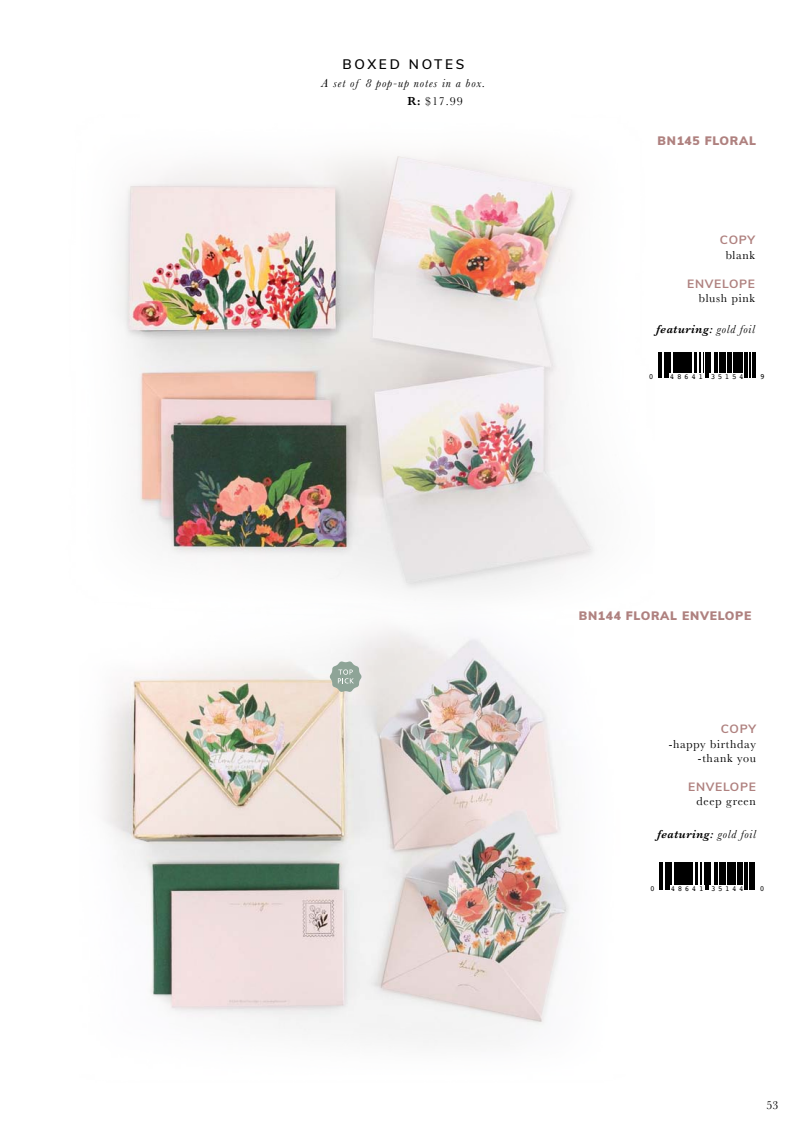
<style>
.page{position:relative;width:810px;height:1134px;background:#fff}
.page>*{position:absolute;margin:0;border:0;box-sizing:border-box;transform-origin:0 0}
.t1{font:600 13.5px "Muli";letter-spacing:.2em;color:#000}
.t2{font:12px/14.4px "Baskerville";letter-spacing:.06em;color:#000;text-align:right}
.t3{font:italic 600 12px "Baskerville";letter-spacing:.04em;color:#000}
.t4{font:italic 12px/18px "Baskerville";letter-spacing:.075em;color:#000}
.t5{font:900 12px "Muli";letter-spacing:.06em;color:#af817f}
.t6{font:700 12px "Muli";letter-spacing:.06em;color:#af817f}
.t7{font:7.95px "Frutiger";color:#000}
.t8{font:7.8px "Frutiger";color:#000}
.t9{font:7.65px "Frutiger";letter-spacing:.335em;color:#000}
.t10{font:7.5px "Frutiger";letter-spacing:.335em;color:#000}
.s1{font-weight:600;font-style:normal}
.s2{font-style:normal}
.s3{font-weight:400}
</style>
<div class="page">
<img style="left:117px;top:156px;width:478px;height:435px">
<svg style="left:659px;top:862px;width:3px;height:27px"></svg>
<hr style="left:665px;top:862px;width:2px;height:27px;background:#000">
<svg style="left:668px;top:862px;width:3px;height:27px"></svg>
<hr style="left:674px;top:862px;width:2px;height:22px;background:#000">
<hr style="left:677px;top:862px;width:2px;height:22px;background:#000">
<hr style="left:680px;top:862px;width:3px;height:22px;background:#000">
<svg style="left:685px;top:862px;width:1px;height:22px"></svg>
<hr style="left:687px;top:862px;width:4px;height:22px;background:#000">
<svg style="left:692px;top:862px;width:1px;height:22px"></svg>
<hr style="left:696px;top:862px;width:2px;height:22px;background:#000">
<hr style="left:700px;top:862px;width:2px;height:22px;background:#000">
<svg style="left:704px;top:862px;width:14px;height:27px"></svg>
<hr style="left:720px;top:862px;width:3px;height:22px;background:#000">
<hr style="left:724px;top:862px;width:2px;height:22px;background:#000">
<hr style="left:728px;top:862px;width:2px;height:22px;background:#000">
<svg style="left:731px;top:862px;width:1px;height:22px"></svg>
<hr style="left:733px;top:862px;width:3px;height:22px;background:#000">
<svg style="left:738px;top:862px;width:1px;height:22px"></svg>
<hr style="left:740px;top:862px;width:3px;height:22px;background:#000">
<hr style="left:745px;top:862px;width:3px;height:27px;background:#000">
<svg style="left:750px;top:862px;width:5px;height:27px"></svg>
<img style="left:104px;top:629px;width:466px;height:414px">
<svg style="left:330px;top:661px;width:32px;height:31px"></svg>
<svg style="left:658px;top:352px;width:3px;height:26px"></svg>
<hr style="left:664px;top:352px;width:2px;height:26px;background:#000">
<svg style="left:667px;top:352px;width:1px;height:26px"></svg>
<hr style="left:669px;top:352px;width:2px;height:20px;background:#000">
<hr style="left:674px;top:352px;width:2px;height:20px;background:#000">
<hr style="left:677px;top:352px;width:2px;height:20px;background:#000">
<hr style="left:680px;top:352px;width:3px;height:20px;background:#000">
<svg style="left:684px;top:352px;width:1px;height:20px"></svg>
<hr style="left:686px;top:352px;width:4px;height:20px;background:#000">
<svg style="left:691px;top:352px;width:1px;height:20px"></svg>
<hr style="left:695px;top:352px;width:2px;height:20px;background:#000">
<hr style="left:699px;top:352px;width:2px;height:20px;background:#000">
<svg style="left:703px;top:352px;width:14px;height:26px"></svg>
<hr style="left:719px;top:352px;width:4px;height:20px;background:#000">
<hr style="left:724px;top:352px;width:2px;height:20px;background:#000">
<hr style="left:728px;top:352px;width:2px;height:20px;background:#000">
<svg style="left:731px;top:352px;width:1px;height:20px"></svg>
<hr style="left:734px;top:352px;width:3px;height:20px;background:#000">
<svg style="left:738px;top:352px;width:1px;height:20px"></svg>
<hr style="left:740px;top:352px;width:3px;height:20px;background:#000">
<hr style="left:745px;top:352px;width:3px;height:26px;background:#000">
<svg style="left:749px;top:352px;width:6px;height:26px"></svg>
<p class="t1" style="left:343px;top:54px;width:123px">BOXED NOTES</p>
<p class="t4" style="left:407px;top:74px;width:79px;text-indent:-86px">A set of 8 pop-up notes in a box.<br><span class="s1">R:</span> <span class="s2">$17.99</span></p>
<p class="t5" style="left:658px;top:132px;width:100px">BN145 FLORAL</p>
<p class="t6" style="left:720px;top:231px;width:37px">COPY</p>
<p class="t2" style="left:726px;top:248px;width:31px">blank</p>
<p class="t6" style="left:687px;top:275px;width:69px">ENVELOPE</p>
<p class="t2" style="left:699px;top:291px;width:58px">blush pink</p>
<p class="t3" style="left:657px;top:321px;width:100px">featuring: <span class="s3">gold foil</span></p>
<p class="t7" style="left:649px;top:370px;width:6px">0</p>
<p class="t9" style="left:670px;top:371px;width:75px">48641 35154</p>
<p class="t7" style="left:760px;top:370px;width:6px">9</p>
<p class="t5" style="left:579px;top:607px;width:174px">BN144 FLORAL ENVELOPE</p>
<p class="t6" style="left:721px;top:720px;width:37px">COPY</p>
<p class="t2" style="left:669px;top:737px;width:89px">-happy birthday -thank you</p>
<p class="t6" style="left:688px;top:778px;width:69px">ENVELOPE</p>
<p class="t2" style="left:696px;top:795px;width:61px">deep green</p>
<p class="t3" style="left:657px;top:826px;width:100px">featuring: <span class="s3">gold foil</span></p>
<p class="t8" style="left:650px;top:882px;width:6px">0</p>
<p class="t10" style="left:671px;top:883px;width:74px">48641 35144</p>
<p class="t8" style="left:760px;top:882px;width:6px">0</p>
<p class="t2" style="left:766px;top:1098px;width:13px">53</p>
</div>
